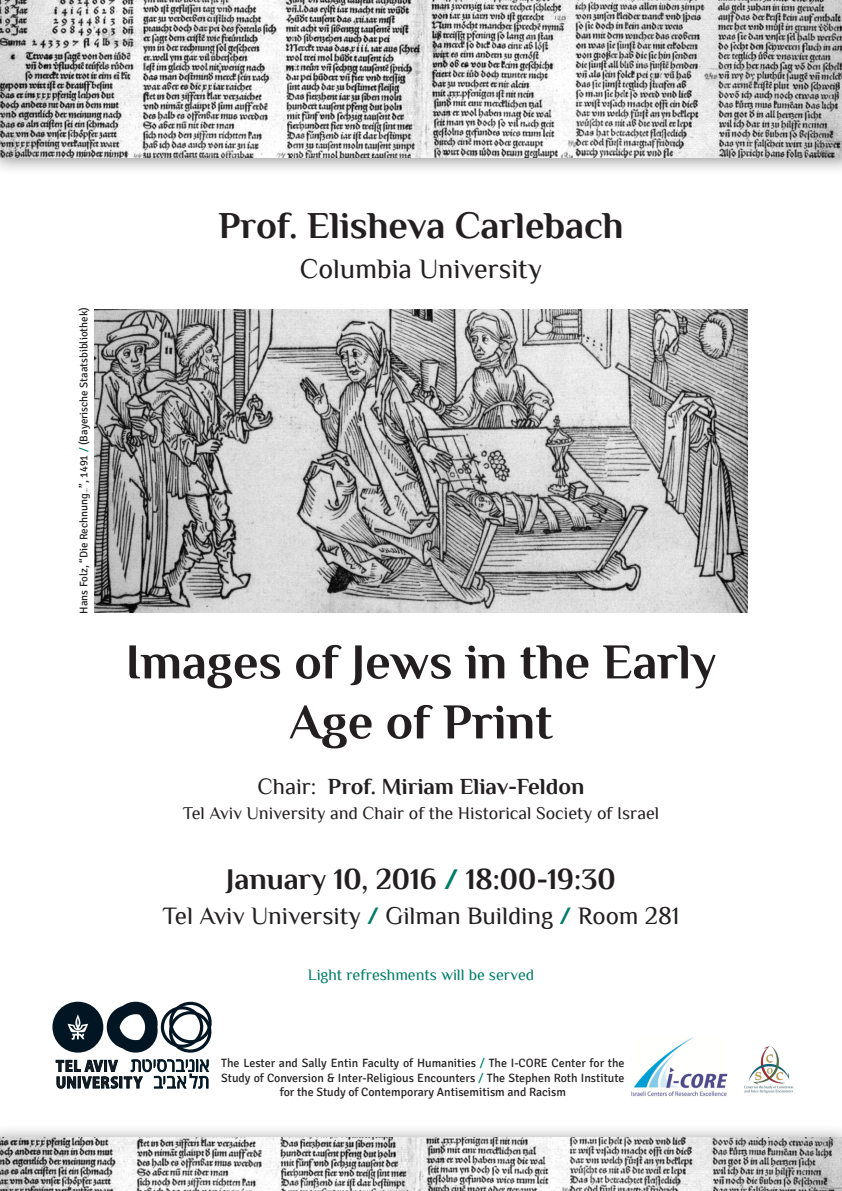
<style>
.page{position:relative;width:842px;height:1191px;background:#fff}
.page>*{position:absolute;margin:0;border:0;box-sizing:border-box;transform-origin:0 0}
.t1{font:700 50px/60px "Philosopher";color:#231f20;text-align:center}
.t2{font:700 38px "Philosopher";color:#231f20}
.t3{font:700 30px "Philosopher";color:#231f20}
.t4{font:28px "Philosopher";color:#231f20}
.t5{font:25px "Philosopher";color:#231f20}
.t6{font:700 23px "Philosopher";color:#231f20}
.t7{font:23px "Philosopher";color:#231f20}
.t8{font:18px "Philosopher";color:#231f20}
.t9{font:16px "Philosopher";color:#007d67}
.t10{font:12px/14.4px "Signika";color:#231f20;text-align:center}
.t11{font:11px "Signika";color:#231f20}
.s1{font-family:"Win Soft Pro";font-weight:500}
.s2{color:#007d67}
.s3{font-weight:700;color:#007d67}
</style>
<div class="page">
<img style="left:94px;top:309px;width:654px;height:303px">
<div style="left:0;top:0;width:842px;height:176px;background:#231f20;opacity:.5"></div>
<img style="left:0;top:0;width:842px;height:158px">
<img style="left:744px;top:1046px;width:50px;height:48px">
<img style="left:631px;top:1037px;width:97px;height:60px">
<svg style="left:52px;top:1001px;width:160px;height:88px"></svg>
<div style="left:0;top:1123px;width:842px;height:68px;background:#231f20;opacity:.5"></div>
<img style="left:0;top:1137px;width:842px;height:54px">
<p class="t11" style="left:78px;top:613px;width:308px;rotate:-90deg">Hans Folz “, Die Rechnung<span class="s1">…</span>”, 1491 <span class="s2">/</span> (Bayerische Staatsbibliothek(</p>
<p class="t2" style="left:218px;top:206px;width:407px">Prof. Elisheva Carlebach</p>
<p class="t4" style="left:300px;top:254px;width:244px">Columbia University</p>
<p class="t1" style="left:125px;top:632px;width:592px">Images of Jews in the Early<br>Age of Print</p>
<p class="t6" style="left:328px;top:774px;width:258px">Prof. Miriam Eliav-Feldon</p>
<p class="t7" style="left:258px;top:774px;width:60px">Chair:</p>
<p class="t8" style="left:183px;top:803px;width:478px">Tel Aviv University and Chair of the Historical Society of Israel</p>
<p class="t3" style="left:226px;top:863px;width:391px">January 10, 2016 <span class="s2">/</span> 18:00-19:30</p>
<p class="t5" style="left:162px;top:903px;width:519px">Tel Aviv University <span class="s3">/</span> Gilman Building <span class="s3">/</span> Room 281</p>
<p class="t9" style="left:308px;top:966px;width:228px">Light refreshments will be served</p>
<p class="t10" style="left:221px;top:1056px;width:405px">The Lester and Sally Entin Faculty of Humanities <span class="s2">/</span> The -I CORE Center for the<br>Study of Conversion &amp; Inter-Religious Encounters <span class="s2">/</span> The Stephen Roth Institute for the Study of Contemporary Antisemitism and Racism</p>
</div>
